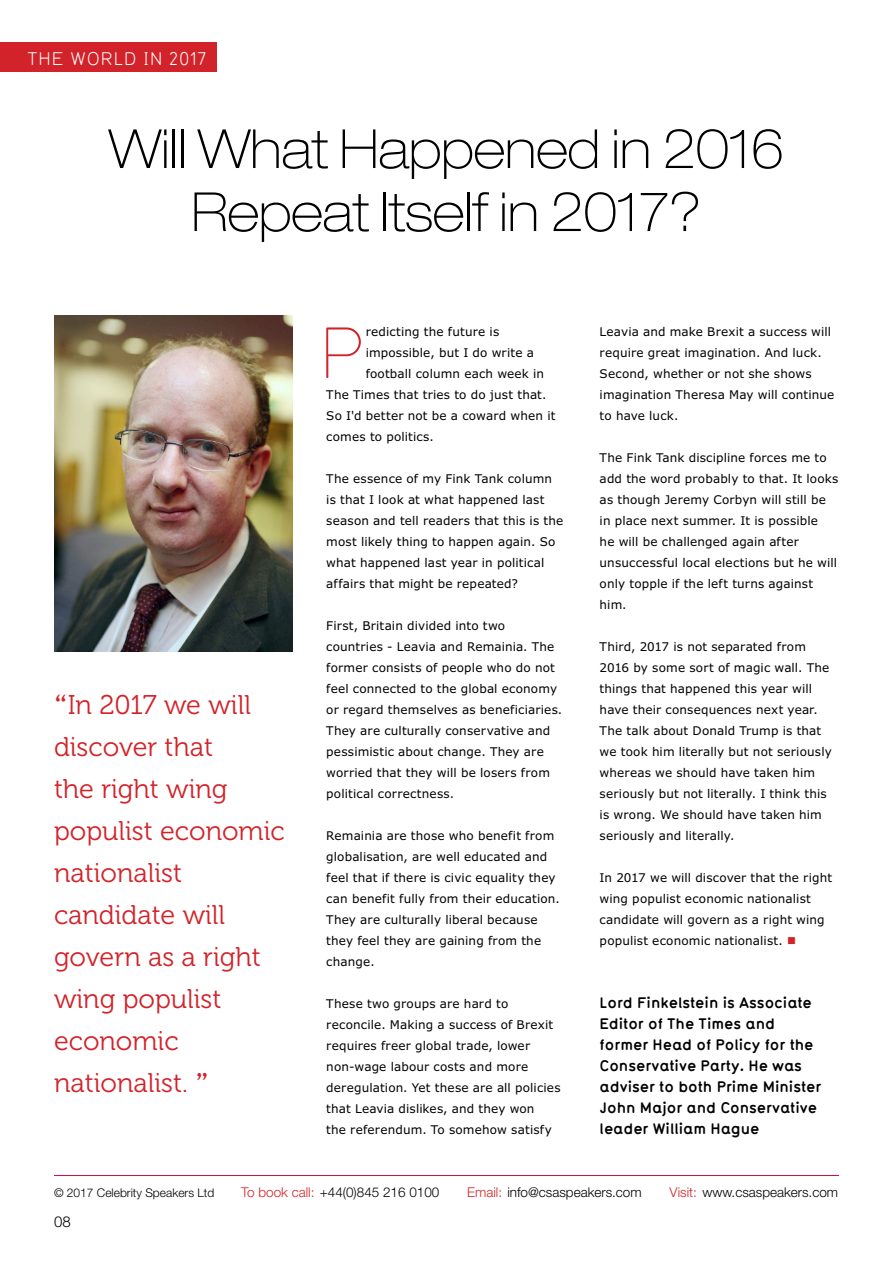
<style>
.page{position:relative;width:893px;height:1263px;background:#fff}
.page>*{position:absolute;margin:0;border:0;box-sizing:border-box;transform-origin:0 0}
.t1{font:300 70.8px "Typ 1451";color:#d2232a}
.t2{font:100 expanded 54px/63px "Helvetica Neue LT Pro";color:#000;text-align:center;scale:.95 1}
.t3{font:27px/42px "Museo 300";color:#d2232a}
.t4{font:18px "Typ 1451";letter-spacing:.05em;color:#fff}
.t5{font:700 15px/21px "Typ 1451";color:#000}
.t6{font:300 15px "Helvetica Neue";color:#000}
.t7{font:300 13.5px "Helvetica Neue";color:#000}
.t8{font:12px/21px "Verdana Pro";letter-spacing:.01em;color:#000}
.t9{font:300 12px "Helvetica Neue";color:#000}
.s1{font-family:"Novecento";font-weight:600}
.s2{color:#d2232a}
</style>
<div class="page">
<hr style="left:54px;top:1175px;width:785px;height:1px;background:#c40f3d">
<img style="left:54px;top:315px;width:239px;height:336px">
<div style="left:1px;top:42px;width:216px;height:30px;background:#d2232a"></div>
<h3 class="t4" style="left:28px;top:46px;width:180px">THE WORLD IN 2017</h3>
<h2 class="t2" style="left:109px;top:117px;width:712px">Will What Happened in 2016<br>Repeat Itself in 2017?</h2>
<h3 class="t3" style="left:54px;top:684px;width:232px"><span class="s1">“</span>In 2017 we will discover that<br>the right wing populist economic nationalist candidate will govern as a right wing populist economic nationalist. <span class="s1">”</span></h3>
<h1 class="t1" style="left:319px;top:305px;width:48px">P</h1>
<p class="t8" style="left:366px;top:321px;width:135px">redicting the future is</p>
<p class="t8" style="left:366px;top:342px;width:170px">impossible, but I do write a</p>
<p class="t8" style="left:366px;top:363px;width:180px">football column each week in</p>
<p class="t8" style="left:326px;top:384px;width:222px">The Times that tries to do just that.</p>
<p class="t8" style="left:326px;top:405px;width:231px">So I'd better not be a coward when it</p>
<p class="t8" style="left:326px;top:426px;width:109px">comes to politics.</p>
<p class="t8" style="left:326px;top:468px;width:239px">The essence of my Fink Tank column is that I look at what happened last season and tell readers that this is the most likely thing to happen again. So what happened last year in political affairs that might be repeated?</p>
<p class="t8" style="left:326px;top:615px;width:238px">First, Britain divided into two countries - Leavia and Remainia. The former consists of people who do not feel connected to the global economy or regard themselves as beneficiaries.<br>They are culturally conservative and pessimistic about change. They are worried that they will be losers from political correctness.</p>
<p class="t8" style="left:326px;top:825px;width:235px">Remainia are those who benefit from globalisation, are well educated and feel that if there is civic equality they can benefit fully from their education.<br>They are culturally liberal because they feel they are gaining from the change.</p>
<p class="t8" style="left:326px;top:993px;width:236px">These two groups are hard to reconcile. Making a success of Brexit requires freer global trade, lower non-wage labour costs and more deregulation. Yet these are all policies that Leavia dislikes, and they won<br>the referendum. To somehow satisfy</p>
<p class="t8" style="left:600px;top:321px;width:236px">Leavia and make Brexit a success will require great imagination. And luck.<br>Second, whether or not she shows imagination Theresa May will continue to have luck.</p>
<p class="t8" style="left:600px;top:447px;width:240px">The Fink Tank discipline forces me to add the word probably to that. It looks as though Jeremy Corbyn will still be in place next summer. It is possible<br>he will be challenged again after unsuccessful local elections but he will only topple if the left turns against him.</p>
<p class="t8" style="left:600px;top:636px;width:234px">Third, 2017 is not separated from 2016 by some sort of magic wall. The things that happened this year will have their consequences next year.<br>The talk about Donald Trump is that we took him literally but not seriously whereas we should have taken him seriously but not literally. I think this is wrong. We should have taken him seriously and literally.</p>
<p class="t8" style="left:600px;top:867px;width:234px">In 2017 we will discover that the right wing populist economic nationalist candidate will govern as a right wing populist economic nationalist. <span class="s2">■</span></p>
<p class="t5" style="left:600px;top:991px;width:223px">Lord Finkelstein is Associate<br>Editor of The Times and former Head of Policy for the<br>Conservative Party. He was adviser to both Prime Minister<br>John Major and Conservative leader William Hague</p>
<p class="t9" style="left:54px;top:1185px;width:162px">© 2017 Celebrity Speakers Ltd</p>
<p class="t7" style="left:241px;top:1184px;width:200px"><span class="s2">To book call:</span> +44(0)845 216 0100</p>
<p class="t7" style="left:467px;top:1184px;width:176px"><span class="s2">Email:</span> info@csaspeakers.com</p>
<p class="t7" style="left:670px;top:1184px;width:170px"><span class="s2">Visit:</span> www.csaspeakers.com</p>
<p class="t6" style="left:54px;top:1212px;width:18px">08</p>
</div>
